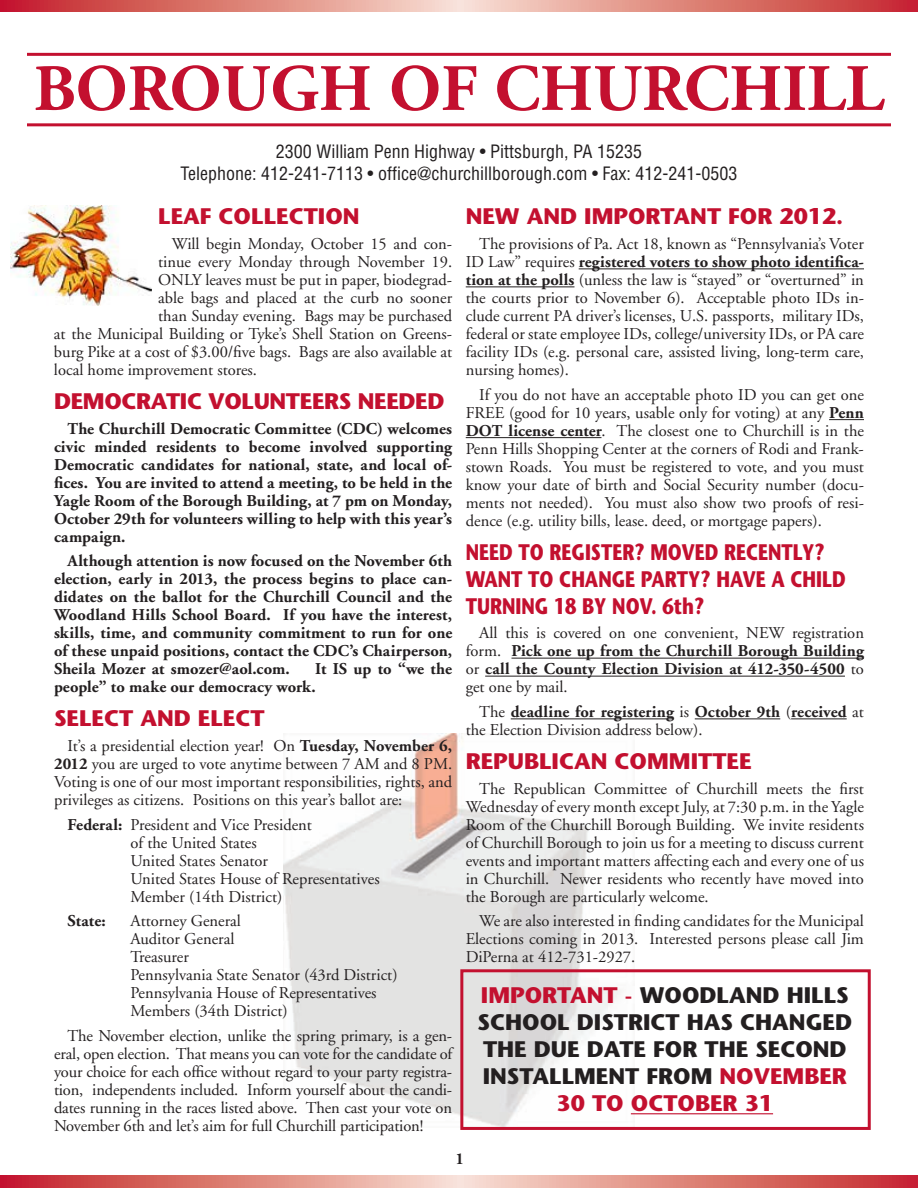
<style>
.page{position:relative;width:918px;height:1188px;background:#fff}
.page>*{position:absolute;margin:0;border:0;box-sizing:border-box;transform-origin:0 0}
.t1{font:700 66px "Adobe Garamond";color:#c3102f}
.t2{font:700 22.5px/27px "Stone Sans";color:#231f20;text-align:center}
.t3{font:700 22.5px "Stone Sans";color:#c3102f}
.t4{font:700 22.5px/27px "Stone Sans";color:#c3102f;scale:.8 1}
.t5{font:condensed 18px/21.6px "Helvetica";color:#231f20;text-align:center}
.t6{font:16.5px/18px "Adobe Garamond";color:#231f20;text-align:justify}
.t7{font:700 16.5px/18px "Adobe Garamond";letter-spacing:.005em;color:#231f20;text-align:justify}
.s1{font-weight:700}
.s2{font-weight:400}
.s3{color:#c3102f}
</style>
<div class="page">
<svg style="left:0;top:1175px;width:918px;height:13px;background:#dd807a"></svg>
<svg style="left:0;top:0;width:918px;height:12px;background:#dd807a"></svg>
<img style="left:284px;top:734px;width:350px;height:394px">
<img style="left:11px;top:206px;width:140px;height:100px">
<hr style="left:27px;top:53px;width:864px;height:3px;background:#c3102f">
<hr style="left:27px;top:123px;width:864px;height:3px;background:#c3102f">
<hr style="left:579px;top:268px;width:285px;height:1px;background:#231f20">
<hr style="left:466px;top:286px;width:109px;height:1px;background:#231f20">
<hr style="left:829px;top:419px;width:35px;height:1px;background:#231f20">
<hr style="left:466px;top:437px;width:135px;height:1px;background:#231f20">
<hr style="left:511px;top:658px;width:353px;height:1px;background:#231f20">
<hr style="left:485px;top:676px;width:360px;height:1px;background:#231f20">
<hr style="left:511px;top:718px;width:163px;height:1px;background:#231f20">
<hr style="left:695px;top:718px;width:85px;height:1px;background:#231f20">
<hr style="left:791px;top:718px;width:56px;height:1px;background:#231f20">
<hr style="left:631px;top:1113px;width:142px;height:1px;background:#c3102f">
<div style="left:460px;top:969px;width:411px;height:161px;border:3px solid #c3102f"></div>
<h1 class="t1" style="left:34px;top:53px;width:852px">BOROUGH OF CHURCHILL</h1>
<p class="t5" style="left:180px;top:141px;width:559px">2300 William Penn Highway • Pittsburgh, PA 15235<br>Telephone: 412-241-7113 • office@churchillborough.com • Fax: 412-241-0503</p>
<h2 class="t3" style="left:158px;top:202px;width:203px">LEAF COLLECTION</h2>
<p class="t6" style="left:172px;top:235px;width:282px">Will begin Monday, October 15 and con-</p>
<p class="t6" style="left:158px;top:253px;width:296px">tinue every Monday through November 19.</p>
<p class="t6" style="left:158px;top:271px;width:296px">ONLY leaves must be put in paper, biodegrad-</p>
<p class="t6" style="left:158px;top:289px;width:296px">able bags and placed at the curb no sooner</p>
<p class="t6" style="left:158px;top:307px;width:296px">than Sunday evening. Bags may be purchased</p>
<p class="t6" style="left:54px;top:325px;width:400px">at the Municipal Building or Tyke’s Shell Station on Greens-</p>
<p class="t6" style="left:54px;top:343px;width:400px">burg Pike at a cost of $3.00/five bags. Bags are also available at</p>
<p class="t6" style="left:54px;top:361px;width:205px">local home improvement stores.</p>
<h2 class="t3" style="left:54px;top:387px;width:392px">DEMOCRATIC VOLUNTEERS NEEDED</h2>
<p class="t7" style="left:54px;top:420px;width:400px;text-indent:13px">The Churchill Democratic Committee (CDC) welcomes civic minded residents to become involved supporting Democratic candidates for national, state, and local of&shy;fices. You are invited to attend a meeting, to be held in the Yagle Room of the Borough Building, at 7 pm on Monday, October 29th for volunteers willing to help with this year’s campaign.</p>
<p class="t7" style="left:54px;top:553px;width:400px;text-indent:13px">Although attention is now focused on the November 6th election, early in 2013, the process begins to place can&shy;didates on the ballot for the Churchill Council and the Woodland Hills School Board. If you have the interest, skills, time, and community commitment to run for one of these unpaid positions, contact the CDC’s Chairperson, Sheila Mozer at smozer@aol.com.</p>
<h2 class="t3" style="left:466px;top:202px;width:379px">NEW AND IMPORTANT FOR 2012.</h2>
<p class="t6" style="left:466px;top:235px;width:400px;text-indent:13px">The provisions of Pa. Act 18, known as “Pennsylvania’s Voter ID Law” requires <span class="s1">registered voters to show photo identifica&shy;tion at the polls</span> (unless the law is “stayed” or “overturned” in the courts prior to November 6). Acceptable photo IDs in&shy;clude current PA driver’s licenses, U.S. passports, military IDs, federal or state employee IDs, college/university IDs, or PA care facility IDs (e.g. personal care, assisted living, long-term care, nursing homes).</p>
<p class="t6" style="left:466px;top:386px;width:400px;text-indent:13px">If you do not have an acceptable photo ID you can get one FREE (good for 10 years, usable only for voting) at any <span class="s1">Penn DOT license center</span>. The closest one to Churchill is in the Penn Hills Shopping Center at the corners of Rodi and Frank&shy;stown Roads. You must be registered to vote, and you must know your date of birth and Social Security number (docu&shy;ments not needed). You must also show two proofs of resi&shy;dence (e.g. utility bills, lease. deed, or mortgage papers).</p>
<h2 class="t4" style="left:466px;top:538px;width:477px">NEED TO REGISTER? MOVED RECENTLY?<br>WANT TO CHANGE PARTY? HAVE A CHILD<br>TURNING 18 BY NOV. 6th?</h2>
<p class="t7" style="left:466px;top:625px;width:400px;text-indent:13px"><span class="s2">All this is covered on one convenient, NEW registration form.</span> Pick one up from the Churchill Borough Building <span class="s2">or</span> call the County Election Division at 412-350-4500 <span class="s2">to get one by mail.</span></p>
<p class="t6" style="left:466px;top:703px;width:400px;text-indent:13px">The <span class="s1">deadline for registering</span> is <span class="s1">October 9th</span> (<span class="s1">received</span> at the Election Division address below).</p>
<h2 class="t3" style="left:466px;top:747px;width:287px">REPUBLICAN COMMITTEE</h2>
<p class="t6" style="left:466px;top:780px;width:400px;text-indent:13px">The Republican Committee of Churchill meets the first Wednesday of every month except July, at 7:30 p.m. in the Yagle Room of the Churchill Borough Building. We invite residents of Churchill Borough to join us for a meeting to discuss current events and important matters affecting each and every one of us in Churchill. Newer residents who recently have moved into the Borough are particularly welcome.</p>
<p class="t6" style="left:466px;top:913px;width:400px;text-indent:13px">We are also interested in finding candidates for the Municipal Elections coming in 2013. Interested persons please call Jim DiPerna at 412-731-2927.</p>
<h2 class="t2" style="left:478px;top:981px;width:376px"><span class="s3">IMPORTANT -</span> WOODLAND HILLS<br>SCHOOL DISTRICT HAS CHANGED<br>THE DUE DATE FOR THE SECOND<br>INSTALLMENT FROM <span class="s3">NOVEMBER<br>30 TO OCTOBER 31</span></h2>
<p class="t7" style="left:54px;top:661px;width:400px;text-indent:261px">It IS up to “we the people” to make our democracy work.</p>
<h2 class="t3" style="left:54px;top:704px;width:212px">SELECT AND ELECT</h2>
<p class="t6" style="left:54px;top:737px;width:400px;text-indent:13px">It’s a presidential election year! On <span class="s1">Tuesday, November 6, 2012</span> you are urged to vote anytime between 7 AM and 8 PM.<br>Voting is one of our most important responsibilities, rights, and privileges as citizens. Positions on this year’s ballot are:</p>
<p class="t6" style="left:130px;top:816px;width:251px;text-align:left;text-indent:-63px"><span class="s1">Federal:</span> President and Vice President<br>of the United States<br>United States Senator<br>United States House of Representatives<br>Member (14th District)</p>
<p class="t7" style="left:68px;top:913px;width:40px">State:</p>
<p class="t6" style="left:130px;top:913px;width:269px;text-align:left">Attorney General<br>Auditor General<br>Treasurer<br>Pennsylvania State Senator (43rd District)<br>Pennsylvania House of Representatives<br>Members (34th District)</p>
<p class="t6" style="left:54px;top:1027px;width:400px;text-indent:13px">The November election, unlike the spring primary, is a gen&shy;eral, open election. That means you can vote for the candidate of your choice for each office without regard to your party registra&shy;tion, independents included. Inform yourself about the candi&shy;dates running in the races listed above. Then cast your vote on November 6th and let’s aim for full Churchill participation!</p>
<p class="t7" style="left:455px;top:1150px;width:10px">1</p>
</div>
